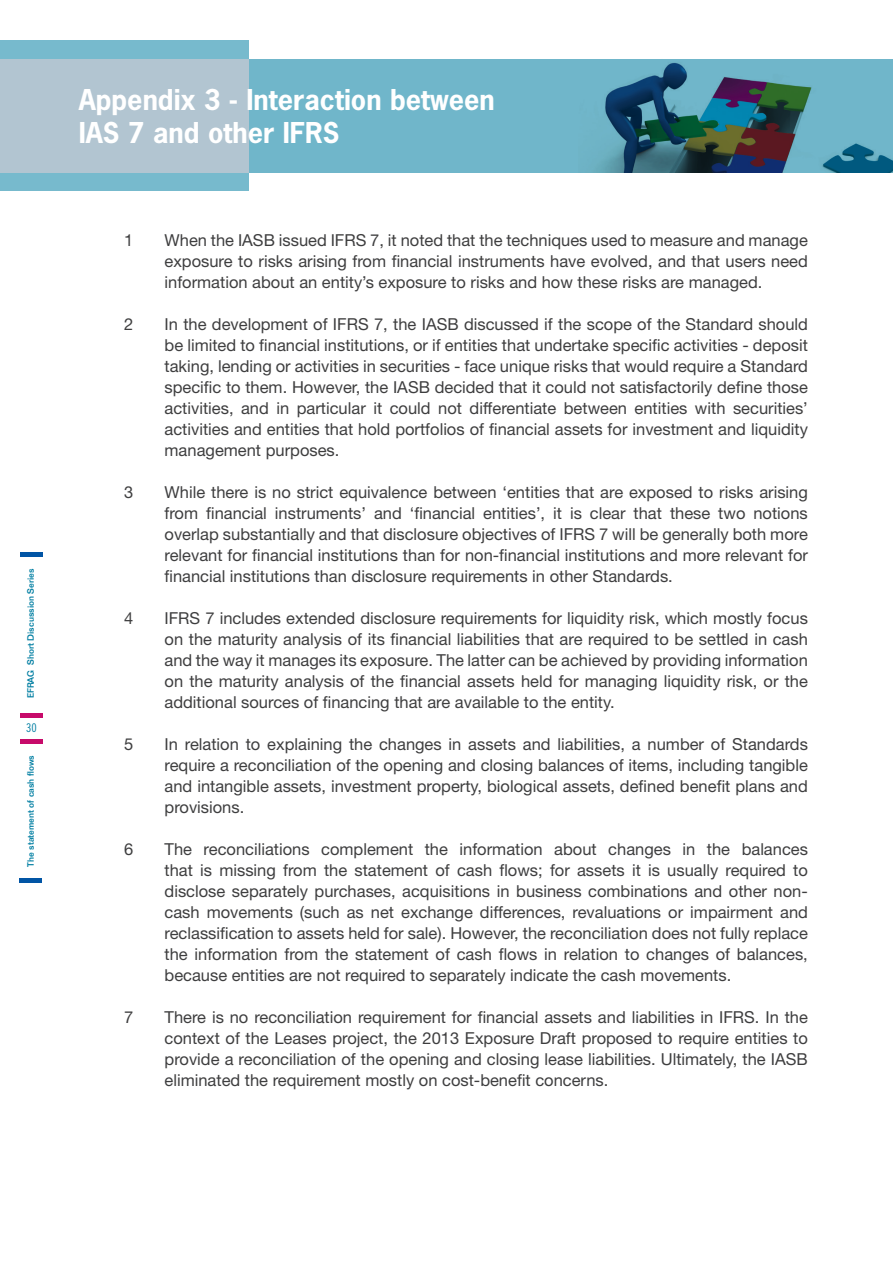
<style>
.page{position:relative;width:893px;height:1263px;background:#fff}
.page>*{position:absolute;margin:0;border:0;box-sizing:border-box;transform-origin:0 0}
.t1{font:700 27px "News Gothic Std";color:#fff}
.abcd{font:16.5px/21px "Helvetica Neue LT Std";color:#3e3e3f;text-align:justify}
.t2{font:12px "Trade Gothic LT Std Cn 18";color:#007ea2}
.t3{font:500 9px "Folio Std";color:#007ea2}
</style>
<div class="page">
<hr style="left:20px;top:740px;width:23px;height:4px;background:#c70a6a">
<hr style="left:20px;top:713px;width:23px;height:4px;background:#c70a6a">
<hr style="left:20px;top:553px;width:23px;height:4px;background:#0155a5">
<div style="left:19px;top:878px;width:23px;height:5px;background:#0155a5"></div>
<div style="left:0;top:40px;width:249px;height:151px;background:#77bacd"></div>
<svg style="left:0;top:59px;width:579px;height:114px;background:#8cbccd"></svg>
<img style="left:579px;top:59px;width:314px;height:114px">
<p class="t3" style="left:25px;top:698px;width:132px;rotate:-90deg">EFRAG Short Discussion Series</p>
<p class="t2" style="left:26px;top:721px;width:12px">30</p>
<p class="t3" style="left:25px;top:867px;width:113px;rotate:-90deg">The statement of cash flows</p>
<p class="t1" style="left:79px;top:82px;width:418px">Appendix 3 - Interaction between</p>
<p class="t1" style="left:79px;top:114px;width:262px">IAS 7 and other IFRS</p>
<p class="abcd" style="left:124px;top:229px;width:11px">1</p>
<p class="abcd" style="left:165px;top:229px;width:645px">When the IASB issued IFRS 7, it noted that the techniques used to measure and manage exposure to risks arising from financial instruments have evolved, and that users need information about an entity’s exposure to risks and how these risks are managed.</p>
<p class="abcd" style="left:124px;top:313px;width:11px">2</p>
<p class="abcd" style="left:165px;top:313px;width:645px">In the development of IFRS 7, the IASB discussed if the scope of the Standard should be limited to financial institutions, or if entities that undertake specific activities - deposit taking, lending or activities in securities - face unique risks that would require a Standard specific to them. However, the IASB decided that it could not satisfactorily define those activities, and in particular it could not differentiate between entities with securities’ activities and entities that hold portfolios of financial assets for investment and liquidity management purposes.</p>
<p class="abcd" style="left:124px;top:481px;width:11px">3</p>
<p class="abcd" style="left:165px;top:481px;width:645px">While there is no strict equivalence between ‘entities that are exposed to risks arising from financial instruments’ and ‘financial entities’, it is clear that these two notions overlap substantially and that disclosure objectives of IFRS 7 will be generally both more relevant for financial institutions than for non-financial institutions and more relevant for financial institutions than disclosure requirements in other Standards.</p>
<p class="abcd" style="left:124px;top:607px;width:11px">4</p>
<p class="abcd" style="left:165px;top:607px;width:645px">IFRS 7 includes extended disclosure requirements for liquidity risk, which mostly focus on the maturity analysis of its financial liabilities that are required to be settled in cash and the way it manages its exposure. The latter can be achieved by providing information on the maturity analysis of the financial assets held for managing liquidity risk, or the additional sources of financing that are available to the entity.</p>
<p class="abcd" style="left:124px;top:733px;width:11px">5</p>
<p class="abcd" style="left:165px;top:733px;width:645px">In relation to explaining the changes in assets and liabilities, a number of Standards require a reconciliation of the opening and closing balances of items, including tangible and intangible assets, investment property, biological assets, defined benefit plans and provisions.</p>
<p class="abcd" style="left:124px;top:838px;width:11px">6</p>
<p class="abcd" style="left:165px;top:838px;width:645px">The reconciliations complement the information about changes in the balances that is missing from the statement of cash flows; for assets it is usually required to disclose separately purchases, acquisitions in business combinations and other non&shy;cash movements (such as net exchange differences, revaluations or impairment and reclassification to assets held for sale). However, the reconciliation does not fully replace the information from the statement of cash flows in relation to changes of balances, because entities are not required to separately indicate the cash movements.</p>
<p class="abcd" style="left:124px;top:1006px;width:11px">7</p>
<p class="abcd" style="left:165px;top:1006px;width:645px">There is no reconciliation requirement for financial assets and liabilities in IFRS. In the context of the Leases project, the 2013 Exposure Draft proposed to require entities to provide a reconciliation of the opening and closing lease liabilities. Ultimately, the IASB eliminated the requirement mostly on cost-benefit concerns.</p>
</div>
